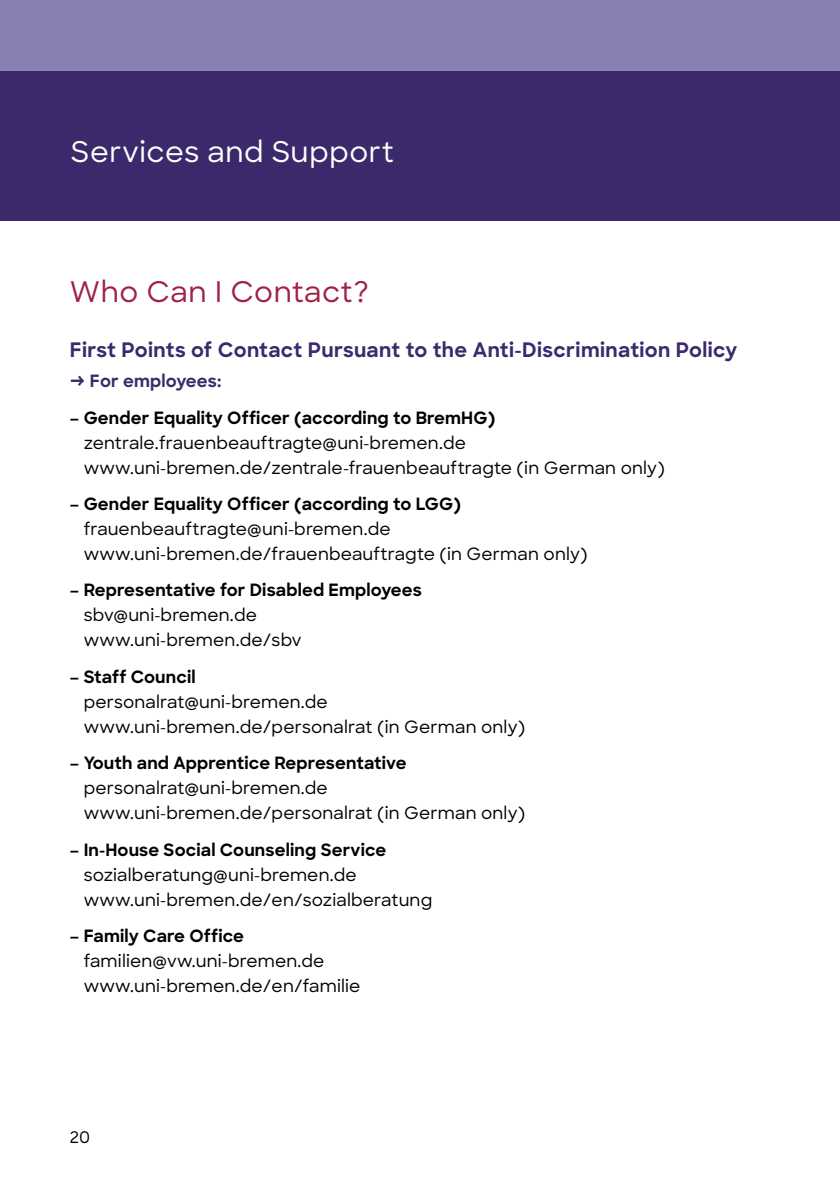
<style>
.page{position:relative;width:840px;height:1191px;background:#fff}
.page>*{position:absolute;margin:0;border:0;box-sizing:border-box;transform-origin:0 0}
.t1{font:500 28.4px "Sharp Sans";letter-spacing:.02em;color:#fff}
.t2{font:500 28.4px "Sharp Sans";letter-spacing:.015em;color:#9d2246}
.t3{font:700 20px "Sharp Sans";letter-spacing:.02em;color:#3b296b}
.t4{font:500 17px/25px "Sharp Sans";letter-spacing:.01em;color:#000}
.t5{font:700 17px "Sharp Sans";letter-spacing:.01em;color:#000}
.t6{font:700 17px "Sharp Sans";letter-spacing:.01em;color:#3b296b}
.t7{font:500 16px "Sharp Sans";color:#000}
</style>
<div class="page">
<div style="left:0;top:0;width:839px;height:220px;background:#3b296b"></div>
<div style="left:0;top:0;width:839px;height:70px;background:#8681b1"></div>
<h1 class="t1" style="left:71px;top:130px;width:324px">Services and Support</h1>
<h1 class="t2" style="left:70px;top:270px;width:300px">Who Can I Contact?</h1>
<p class="t3" style="left:70px;top:334px;width:668px">First Points of Contact Pursuant to the Anti-Discrimination Policy</p>
<p class="t6" style="left:70px;top:368px;width:153px">→ For employees:</p>
<p class="t5" style="left:70px;top:405px;width:426px">– Gender Equality Officer (according to BremHG)</p>
<p class="t4" style="left:84px;top:429px;width:582px">zentrale.frauenbeauftragte@uni-bremen.de www.uni-bremen.de/zentrale-frauenbeauftragte (in German only)</p>
<p class="t5" style="left:70px;top:491px;width:392px">– Gender Equality Officer (according to LGG)</p>
<p class="t4" style="left:84px;top:515px;width:505px">frauenbeauftragte@uni-bremen.de www.uni-bremen.de/frauenbeauftragte (in German only)</p>
<p class="t5" style="left:70px;top:577px;width:353px">– Representative for Disabled Employees</p>
<p class="t4" style="left:84px;top:602px;width:219px">sbv@uni-bremen.de www.uni-bremen.de/sbv</p>
<p class="t5" style="left:70px;top:664px;width:127px">– Staff Council</p>
<p class="t4" style="left:84px;top:688px;width:443px">personalrat@uni-bremen.de www.uni-bremen.de/personalrat (in German only)</p>
<p class="t5" style="left:70px;top:750px;width:338px">– Youth and Apprentice Representative</p>
<p class="t4" style="left:84px;top:775px;width:443px">personalrat@uni-bremen.de www.uni-bremen.de/personalrat (in German only)</p>
<p class="t5" style="left:70px;top:837px;width:318px">– In-House Social Counseling Service</p>
<p class="t4" style="left:84px;top:861px;width:350px">sozialberatung@uni-bremen.de www.uni-bremen.de/en/sozialberatung</p>
<p class="t5" style="left:70px;top:923px;width:175px">– Family Care Office</p>
<p class="t4" style="left:84px;top:947px;width:278px">familien@vw.uni-bremen.de www.uni-bremen.de/en/familie</p>
<p class="t7" style="left:70px;top:1125px;width:22px">20</p>
</div>
